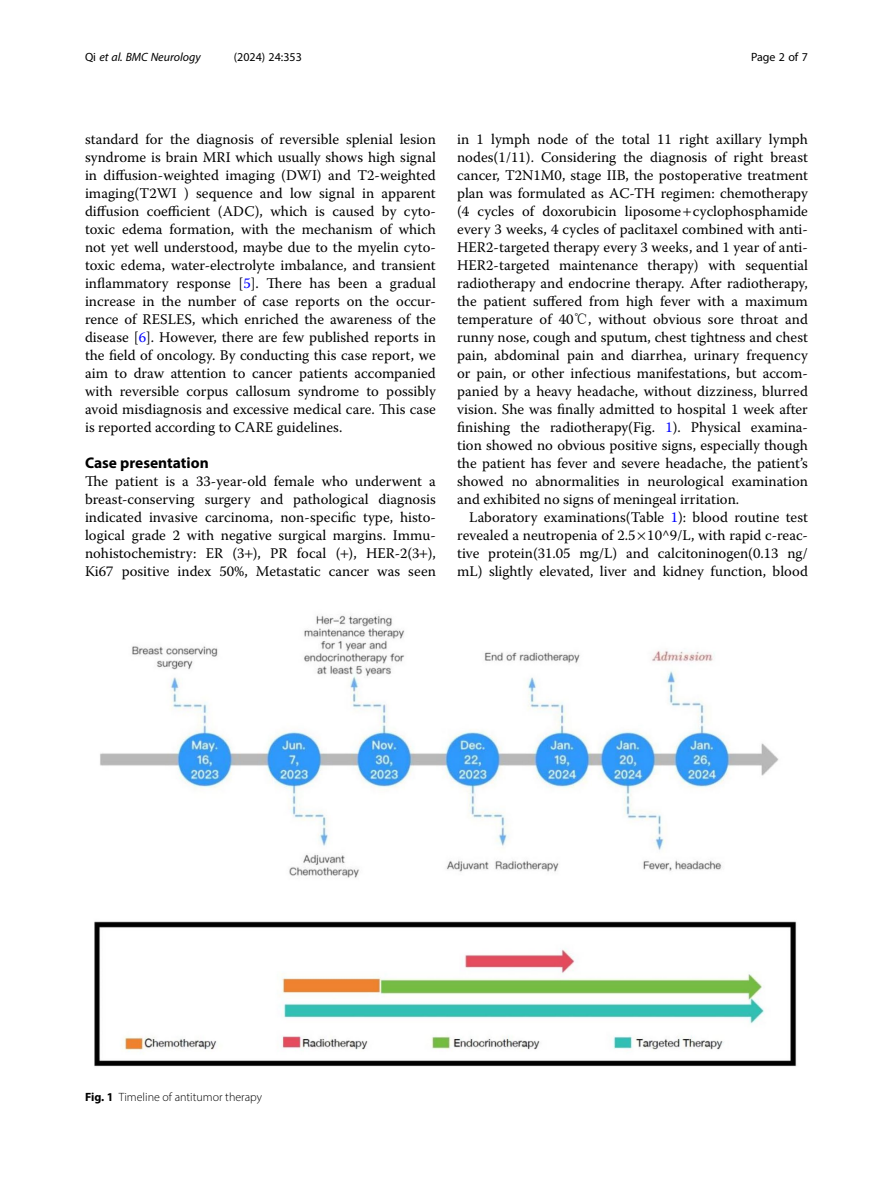
<style>
.page{position:relative;width:893px;height:1191px;background:#fff}
.page>*{position:absolute;margin:0;border:0;box-sizing:border-box;transform-origin:0 0}
.Head_1{font:700 15.45px "Myriad Pro";color:#000}
.Body_Text{font:14.7px/18px "Warnock Pro";color:#000;text-align:justify}
.Body_Text_Indent{font:14.7px/18px "Warnock Pro";color:#000;text-align:justify}
.Figure_Caption{font:300 12px "Myriad Pro";color:#000}
.t1{font:12px "Myriad Pro";color:#000}
.t2{font:italic 12px "Myriad Pro";color:#000}
.s1{font-style:normal}
.s2{color:#00f}
.s3{font-family:"Sim Sun"}
.s4{font-weight:700}
</style>
<div class="page">
<img style="left:94px;top:615px;width:703px;height:452px">
<p class="t2" style="left:85px;top:50px;width:117px"><span class="s1">Qi</span> et al. BMC Neurology</p>
<p class="t1" style="left:234px;top:50px;width:70px">(2024) 24:353</p>
<p class="t1" style="left:751px;top:50px;width:58px">Page 2 of 7</p>
<p class="Body_Text" style="left:85px;top:130px;width:352px">standard for the diagnosis of reversible splenial lesion syndrome is brain MRI which usually shows high signal in diffusion-weighted imaging (DWI) and T2-weighted imaging(T2WI ) sequence and low signal in apparent diffusion coefficient (ADC), which is caused by cyto&shy;toxic edema formation, with the mechanism of which not yet well understood, maybe due to the myelin cyto&shy;toxic edema, water-electrolyte imbalance, and transient inflammatory response [<span class="s2">5</span>]. There has been a gradual increase in the number of case reports on the occur&shy;rence of RESLES, which enriched the awareness of the disease [<span class="s2">6</span>]. However, there are few published reports in the field of oncology. By conducting this case report, we aim to draw attention to cancer patients accompanied with reversible corpus callosum syndrome to possibly avoid misdiagnosis and excessive medical care. This case is reported according to CARE guidelines.</p>
<p class="Head_1" style="left:85px;top:453px;width:125px">Case presentation</p>
<p class="Body_Text" style="left:85px;top:472px;width:352px">The patient is a 33-year-old female who underwent a breast-conserving surgery and pathological diagnosis indicated invasive carcinoma, non-specific type, histo&shy;logical grade 2 with negative surgical margins. Immu&shy;nohistochemistry: ER (3 ), PR focal ( ), HER-2(3 ), Ki67 positive index 50%, Metastatic cancer was seen</p>
<p class="Body_Text" style="left:457px;top:130px;width:352px">in 1 lymph node of the total 11 right axillary lymph nodes(1/11). Considering the diagnosis of right breast cancer, T2N1M0, stage IIB, the postoperative treatment plan was formulated as AC-TH regimen: chemotherapy (4 cycles of doxorubicin liposome cyclophosphamide every 3 weeks, 4 cycles of paclitaxel combined with anti-HER2-targeted therapy every 3 weeks, and 1 year of anti-HER2-targeted maintenance therapy) with sequential radiotherapy and endocrine therapy. After radiotherapy, the patient suffered from high fever with a maximum temperature of 40<span class="s3">℃</span>, without obvious sore throat and runny nose, cough and sputum, chest tightness and chest pain, abdominal pain and diarrhea, urinary frequency or pain, or other infectious manifestations, but accom&shy;panied by a heavy headache, without dizziness, blurred vision. She was finally admitted to hospital 1 week after finishing the radiotherapy(Fig. <span class="s2">1</span>). Physical examina&shy;tion showed no obvious positive signs, especially though the patient has fever and severe headache, the patient’s showed no abnormalities in neurological examination and exhibited no signs of meningeal irritation.</p>
<p class="Body_Text_Indent" style="left:457px;top:508px;width:352px;text-indent:12px">Laboratory examinations(Table <span class="s2">1</span>): blood routine test revealed a neutropenia of 2.5 10^9/L, with rapid c-reac&shy;tive protein(31.05 mg/L) and calcitoninogen(0.13 ng/ mL) slightly elevated, liver and kidney function, blood</p>
<p class="Figure_Caption" style="left:85px;top:1089px;width:178px"><span class="s4">Fig. 1</span> Timeline of antitumor therapy</p>
</div>
